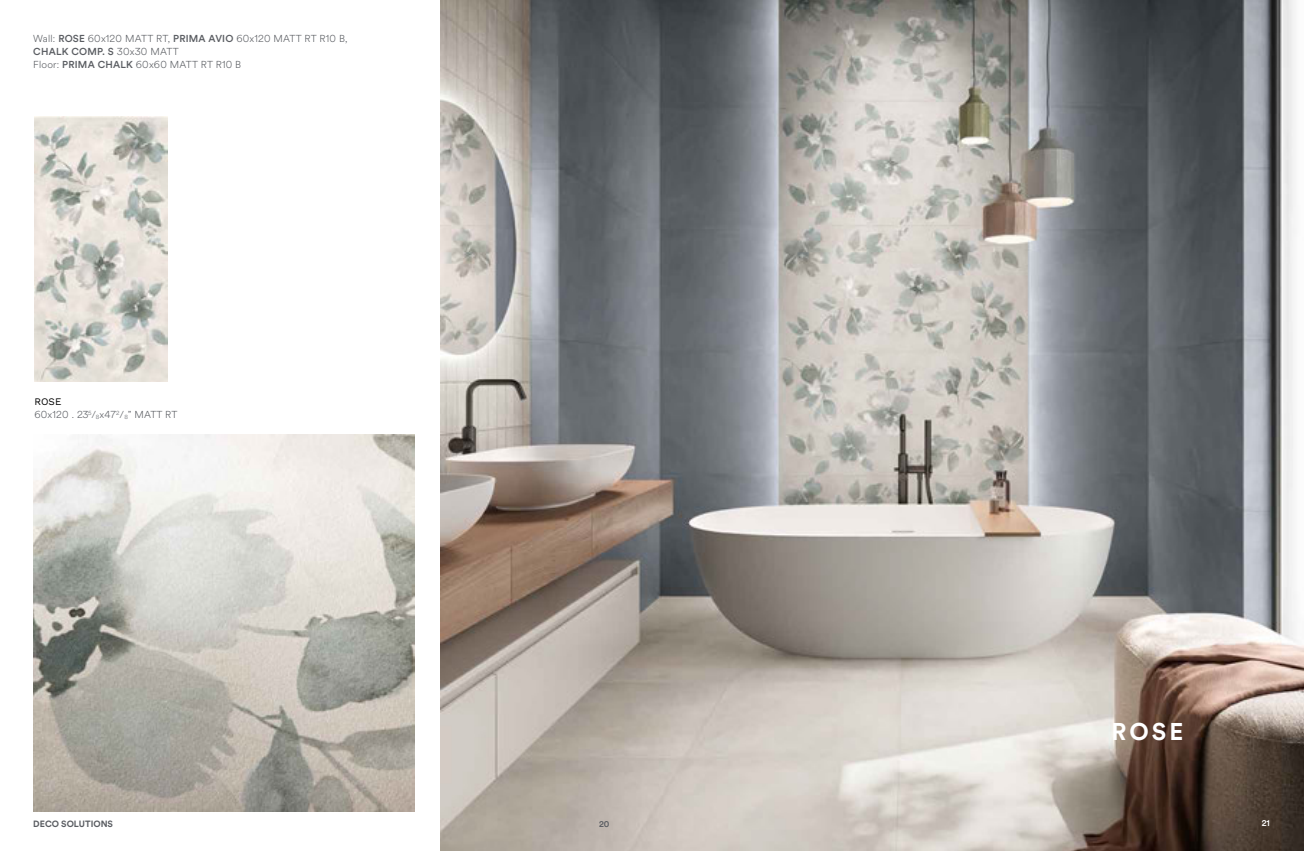
<style>
.page{position:relative;width:1304px;height:851px;background:#fff}
.page>*{position:absolute;margin:0;border:0;box-sizing:border-box;transform-origin:0 0}
.t1{font:700 24px "Circular Std";color:#fff}
.t2{font:300 10px "Circular Spotify Text";letter-spacing:.02em;color:#5a5d62}
.t3{font:500 10px "Circular Std";letter-spacing:.02em;color:#5a5d62}
.t4{font:10px "Work Sans";color:#000}
.t5{font:700 9px "Circular Std";color:#5a5d62}
.t6{font:500 9px "Circular Std";color:#5a5d62}
.t7{font:500 9px "Circular Std";color:#fff}
.s1{font-family:"Circular Std";font-weight:500}
.s2{font-family:"Circular Spotify Text";font-weight:300}
</style>
<div class="page">
<img style="left:35px;top:116px;width:132px;height:265px">
<img style="left:440px;top:0;width:864px;height:850px">
<img style="left:33px;top:434px;width:382px;height:377px">
<p class="t2" style="left:33px;top:32px;width:316px">Wall: <span class="s1">ROSE</span> 60x120 MATT RT, <span class="s1">PRIMA AVIO</span> 60x120 MATT RT R10 B,</p>
<p class="t3" style="left:33px;top:45px;width:147px">CHALK COMP. S <span class="s2">30x30 MATT</span></p>
<p class="t2" style="left:33px;top:58px;width:210px">Floor: <span class="s1">PRIMA CHALK</span> 60x60 MATT RT R10 B</p>
<p class="t4" style="left:35px;top:394px;width:28px">ROSE</p>
<p class="t2" style="left:35px;top:407px;width:145px">60x120 . 23<sup>5</sup>/<sub>8</sub>x47<sup>2</sup>/<sub>8</sub>” MATT RT</p>
<h1 class="t1" style="left:1111px;top:716px;width:74px">ROSE</h1>
<p class="t5" style="left:33px;top:818px;width:81px">DECO SOLUTIONS</p>
<p class="t6" style="left:599px;top:818px;width:12px">20</p>
<p class="t7" style="left:1262px;top:817px;width:10px">21</p>
</div>
